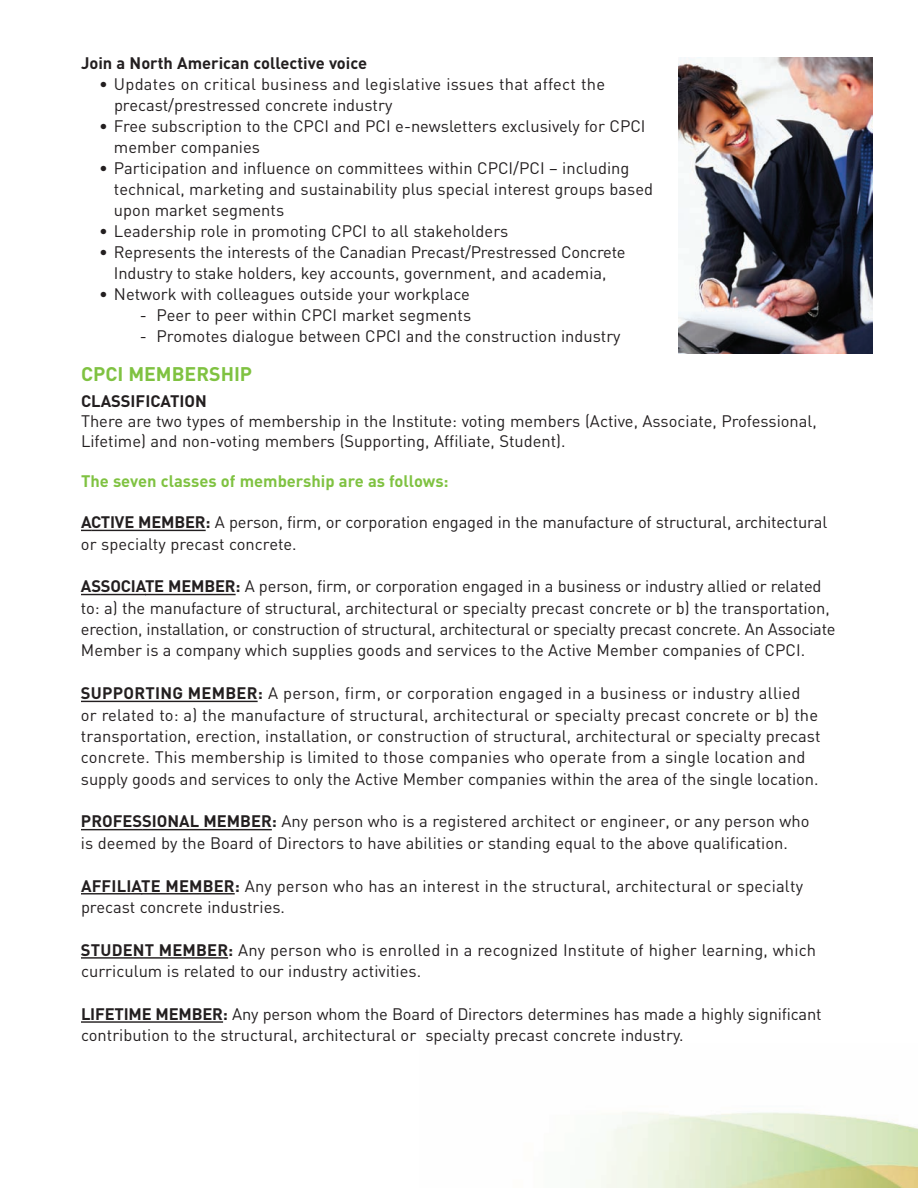
<style>
.page{position:relative;width:918px;height:1188px;background:#fff}
.page>*{position:absolute;margin:0;border:0;box-sizing:border-box;transform-origin:0 0}
.t1{font:700 19.5px "DIN";color:#7fc241}
.t2{font:16.5px/21.3px "DIN";color:#231f20}
.t3{font:700 16.5px "DIN";color:#231f20}
.t4{font:700 16.5px "DIN";color:#7fc241}
.s1{font-weight:700}
</style>
<div class="page">
<img style="left:586px;top:1112px;width:332px;height:76px">
<svg style="left:81px;top:530px;width:20px;height:1px"></svg>
<hr style="left:101px;top:530px;width:105px;height:1px;background:#231f20">
<svg style="left:81px;top:594px;width:20px;height:1px"></svg>
<hr style="left:101px;top:594px;width:45px;height:1px;background:#231f20">
<hr style="left:145px;top:594px;width:91px;height:1px;background:#231f20">
<hr style="left:81px;top:701px;width:177px;height:1px;background:#231f20">
<hr style="left:81px;top:829px;width:61px;height:1px;background:#231f20">
<hr style="left:142px;top:829px;width:130px;height:1px;background:#231f20">
<hr style="left:81px;top:893px;width:61px;height:1px;background:#231f20">
<hr style="left:141px;top:893px;width:94px;height:1px;background:#231f20">
<hr style="left:81px;top:957px;width:147px;height:2px;background:#231f20">
<hr style="left:81px;top:1021px;width:142px;height:2px;background:#231f20">
<img style="left:679px;top:58px;width:193px;height:296px">
<p class="t3" style="left:81px;top:53px;width:288px">Join a North American collective voice</p>
<p class="t2" style="left:114px;top:74px;width:493px;text-indent:-15px">• Updates on critical business and legislative issues that affect the precast/prestressed concrete industry</p>
<p class="t2" style="left:114px;top:116px;width:533px;text-indent:-15px">• Free subscription to the CPCI and PCI e-newsletters exclusively for CPCI member companies</p>
<p class="t2" style="left:114px;top:158px;width:541px;text-indent:-15px">• Participation and influence on committees within CPCI/PCI – including technical, marketing and sustainability plus special interest groups based upon market segments</p>
<p class="t2" style="left:99px;top:220px;width:411px">• Leadership role in promoting CPCI to all stakeholders</p>
<p class="t2" style="left:99px;top:242px;width:528px;text-align:center">• Represents the interests of the Canadian Precast/Prestressed Concrete<br>Industry to stake holders, key accounts, government, and academia,</p>
<p class="t2" style="left:99px;top:283px;width:373px">• Network with colleagues outside your workplace</p>
<p class="t2" style="left:140px;top:304px;width:333px">- Peer to peer within CPCI market segments</p>
<p class="t2" style="left:140px;top:325px;width:482px">- Promotes dialogue between CPCI and the construction industry</p>
<p class="t1" style="left:81px;top:363px;width:173px">CPCI MEMBERSHIP</p>
<p class="t3" style="left:81px;top:392px;width:127px">CLASSIFICATION</p>
<p class="t2" style="left:81px;top:412px;width:737px;line-height:19.8px">There are two types of membership in the Institute: voting members (Active, Associate, Professional,<br>Lifetime) and non-voting members (Supporting, Affiliate, Student).</p>
<p class="t4" style="left:81px;top:472px;width:369px">The seven classes of membership are as follows:</p>
<p class="t2" style="left:81px;top:512px;width:748px"><span class="s1">ACTIVE MEMBER:</span> A person, firm, or corporation engaged in the manufacture of structural, architectural or specialty precast concrete.</p>
<p class="t2" style="left:81px;top:576px;width:756px"><span class="s1">ASSOCIATE MEMBER:</span> A person, firm, or corporation engaged in a business or industry allied or related to: a) the manufacture of structural, architectural or specialty precast concrete or b) the transportation, erection, installation, or construction of structural, architectural or specialty precast concrete. An Associate Member is a company which supplies goods and services to the Active Member companies of CPCI.</p>
<p class="t2" style="left:81px;top:683px;width:741px"><span class="s1">SUPPORTING MEMBER:</span> A person, firm, or corporation engaged in a business or industry allied or related to: a) the manufacture of structural, architectural or specialty precast concrete or b) the transportation, erection, installation, or construction of structural, architectural or specialty precast concrete. This membership is limited to those companies who operate from a single location and supply goods and services to only the Active Member companies within the area of the single location.</p>
<p class="t2" style="left:81px;top:811px;width:730px"><span class="s1">PROFESSIONAL MEMBER:</span> Any person who is a registered architect or engineer, or any person who is deemed by the Board of Directors to have abilities or standing equal to the above qualification.</p>
<p class="t2" style="left:81px;top:875px;width:724px"><span class="s1">AFFILIATE MEMBER:</span> Any person who has an interest in the structural, architectural or specialty precast concrete industries.</p>
<p class="t2" style="left:81px;top:939px;width:737px"><span class="s1">STUDENT MEMBER:</span> Any person who is enrolled in a recognized Institute of higher learning, which curriculum is related to our industry activities.</p>
<p class="t2" style="left:81px;top:1003px;width:742px"><span class="s1">LIFETIME MEMBER:</span> Any person whom the Board of Directors determines has made a highly significant contribution to the structural, architectural or specialty precast concrete industry.</p>
</div>
